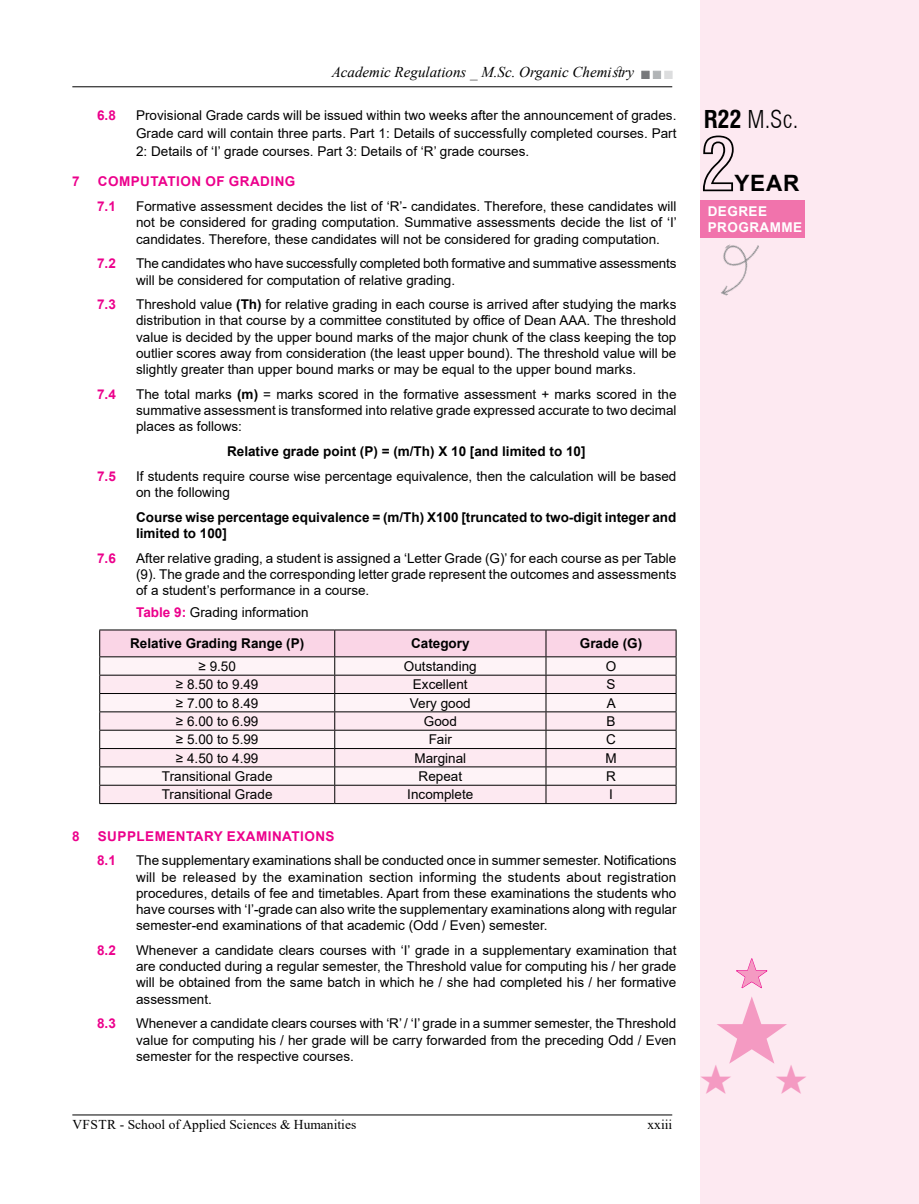
<style>
.page{position:relative;width:919px;height:1204px;background:#fff}
.page>*{position:absolute;margin:0;border:0;box-sizing:border-box;transform-origin:0 0}
.t1{font:73.5px "Swiss 721 BT Bold Condensed Outline";color:#000}
.t2{font:36.75px "Zapf Dingbats IT Cby BT";color:#f49ac2}
.t3{font:300 condensed 24px "Swiss 721 BT";color:#000}
.t4{font:700 22.5px "Arial";color:#000}
.t5{font:italic 15px "Times New Roman";color:#000}
.t6{font:13.5px/16.2px "Arial";color:#000;text-align:justify}
.t7{font:700 13.5px/16.2px "Arial";color:#000}
.t8{font:700 13.5px "Arial";letter-spacing:.035em;color:#ec008c}
.t9{font:13.5px "Times New Roman";color:#000}
.t10{font:700 13.5px/16.2px "Arial";letter-spacing:.035em;color:#fff}
.s1{font-weight:700}
.s2{font-weight:700;color:#ec008c}
</style>
<div class="page">
<div style="left:700px;top:0;width:218px;height:1203px;background:#fde9f1"></div>
<div style="left:700px;top:200px;width:104px;height:38px;background:#f173ac"></div>
<img style="left:721px;top:244px;width:38px;height:52px">
<hr style="left:72px;top:1114px;width:600px;height:1px;background:#000">
<hr style="left:72px;top:86px;width:600px;height:1px;background:#000">
<div style="left:641px;top:71px;width:8px;height:8px;background:#77787b;border:1px solid #77787b"></div>
<div style="left:653px;top:71px;width:7px;height:8px;background:#b1b4b6"></div>
<div style="left:664px;top:71px;width:8px;height:8px;background:#dcddde"></div>
<hr style="left:99px;top:629px;width:236px;height:1px;background:#000">
<hr style="left:335px;top:629px;width:211px;height:1px;background:#000">
<hr style="left:546px;top:629px;width:130px;height:1px;background:#000">
<svg style="left:99px;top:630px;width:577px;height:173px"></svg>
<hr style="left:99px;top:803px;width:236px;height:1px;background:#000">
<hr style="left:335px;top:803px;width:211px;height:1px;background:#000">
<hr style="left:546px;top:803px;width:130px;height:1px;background:#000">
<svg style="left:736px;top:958px;width:32px;height:31px"></svg>
<p class="t5" style="left:332px;top:62px;width:304px">Academic Regulations _ M.Sc. Organic Chemistry</p>
<p class="t8" style="left:97px;top:106px;width:20px">6.8</p>
<p class="t6" style="left:136px;top:107px;width:541px;line-height:18px">Provisional Grade cards will be issued within two weeks after the announcement of grades.<br>Grade card will contain three parts. Part 1: Details of successfully completed courses. Part 2: Details of ‘I’ grade courses. Part 3: Details of ‘R’ grade courses.</p>
<p class="t8" style="left:72px;top:172px;width:9px">7</p>
<p class="t8" style="left:98px;top:172px;width:52px">COMPUTATION</p>
<p class="t8" style="left:205px;top:172px;width:74px">OF GRADING</p>
<p class="t8" style="left:97px;top:197px;width:20px">7.1</p>
<p class="t6" style="left:136px;top:198px;width:542px">Formative assessment decides the list of ‘R’- candidates. Therefore, these candidates will not be considered for grading computation. Summative assessments decide the list of ‘I’ candidates. Therefore, these candidates will not be considered for grading computation.</p>
<p class="t8" style="left:97px;top:254px;width:20px">7.2</p>
<p class="t6" style="left:136px;top:255px;width:542px">The candidates who have successfully completed both formative and summative assessments will be considered for computation of relative grading.</p>
<p class="t8" style="left:97px;top:295px;width:20px">7.3</p>
<p class="t6" style="left:136px;top:296px;width:542px">Threshold value <span class="s1">(Th)</span> for relative grading in each course is arrived after studying the marks distribution in that course by a committee constituted by office of Dean AAA. The threshold value is decided by the upper bound marks of the major chunk of the class keeping the top outlier scores away from consideration (the least upper bound). The threshold value will be slightly greater than upper bound marks or may be equal to the upper bound marks.</p>
<p class="t8" style="left:97px;top:384px;width:20px">7.4</p>
<p class="t6" style="left:136px;top:386px;width:542px">The total marks <span class="s1">(m)</span> = marks scored in the formative assessment + marks scored in the summative assessment is transformed into relative grade expressed accurate to two decimal places as follows:</p>
<p class="t7" style="left:227px;top:443px;width:360px">Relative grade point (P) = (m/Th) X 10 [and limited to 10]</p>
<p class="t8" style="left:97px;top:466px;width:20px">7.5</p>
<p class="t6" style="left:136px;top:467px;width:541px">If students require course wise percentage equivalence, then the calculation will be based on the following</p>
<p class="t7" style="left:136px;top:509px;width:541px">Course wise percentage equivalence = (m/Th) X100 [truncated to two-digit integer and limited to 100]</p>
<p class="t6" style="left:136px;top:549px;width:541px;text-indent:-39px"><span class="s2">7.6</span> After relative grading, a student is assigned a ‘Letter Grade (G)’ for each course as per Table (9). The grade and the corresponding letter grade represent the outcomes and assessments of a student’s performance in a course.</p>
<p class="t6" style="left:136px;top:604px;width:174px"><span class="s2">Table 9:</span> Grading information</p>
<p class="t7" style="left:130px;top:635px;width:176px">Relative Grading Range (P)</p>
<p class="t7" style="left:411px;top:635px;width:60px">Category</p>
<p class="t7" style="left:580px;top:635px;width:64px">Grade (G)</p>
<p class="t6" style="left:198px;top:658px;width:39px">≥ 9.50</p>
<p class="t6" style="left:404px;top:658px;width:74px">Outstanding</p>
<p class="t6" style="left:605px;top:658px;width:12px">O</p>
<p class="t6" style="left:176px;top:676px;width:84px">≥ 8.50 to 9.49</p>
<p class="t6" style="left:413px;top:676px;width:56px">Excellent</p>
<p class="t6" style="left:606px;top:676px;width:9px">S</p>
<p class="t6" style="left:176px;top:694px;width:84px">≥ 7.00 to 8.49</p>
<p class="t6" style="left:410px;top:694px;width:62px">Very good</p>
<p class="t6" style="left:607px;top:694px;width:11px">A</p>
<p class="t6" style="left:176px;top:713px;width:84px">≥ 6.00 to 6.99</p>
<p class="t6" style="left:424px;top:713px;width:35px">Good</p>
<p class="t6" style="left:606px;top:713px;width:9px">B</p>
<p class="t6" style="left:176px;top:731px;width:84px">≥ 5.00 to 5.99</p>
<p class="t6" style="left:428px;top:731px;width:25px">Fair</p>
<p class="t6" style="left:606px;top:731px;width:11px">C</p>
<p class="t6" style="left:176px;top:749px;width:84px">≥ 4.50 to 4.99</p>
<p class="t6" style="left:414px;top:749px;width:53px">Marginal</p>
<p class="t6" style="left:605px;top:749px;width:13px">M</p>
<p class="t6" style="left:162px;top:768px;width:112px">Transitional Grade</p>
<p class="t6" style="left:418px;top:768px;width:45px">Repeat</p>
<p class="t6" style="left:606px;top:768px;width:11px">R</p>
<p class="t6" style="left:162px;top:786px;width:112px">Transitional Grade</p>
<p class="t6" style="left:407px;top:786px;width:68px">Incomplete</p>
<p class="t6" style="left:609px;top:786px;width:5px">I</p>
<p class="t8" style="left:72px;top:826px;width:21px">8 SU</p>
<p class="t8" style="left:117px;top:826px;width:59px">PPLEMENTA</p>
<p class="t8" style="left:204px;top:826px;width:73px">RY EXAMINATIONS</p>
<p class="t8" style="left:97px;top:851px;width:20px">8.1</p>
<p class="t6" style="left:136px;top:852px;width:542px">The supplementary examinations shall be conducted once in summer semester. Notifications will be released by the examination section informing the students about registration procedures, details of fee and timetables. Apart from these examinations the students who have courses with ‘I’-grade can also write the supplementary examinations along with regular semester-end examinations of that academic (Odd / Even) semester.</p>
<p class="t8" style="left:97px;top:940px;width:20px">8.2</p>
<p class="t6" style="left:136px;top:942px;width:541px">Whenever a candidate clears courses with ‘I’ grade in a supplementary examination that are conducted during a regular semester, the Threshold value for computing his / her grade will be obtained from the same batch in which he / she had completed his / her formative assessment.</p>
<p class="t8" style="left:97px;top:1014px;width:20px">8.3</p>
<p class="t6" style="left:136px;top:1015px;width:542px">Whenever a candidate clears courses with ‘R’ / ‘I’ grade in a summer semester, the Threshold value for computing his / her grade will be carry forwarded from the preceding Odd / Even semester for the respective courses.</p>
<p class="t9" style="left:72px;top:1115px;width:285px">VFSTR - School of Applied Sciences &amp; Humanities</p>
<p class="t9" style="left:647px;top:1115px;width:26px">xxiii</p>
<h3 class="t3" style="left:703px;top:104px;width:96px"><span class="s1">R22</span> M.Sc.</h3>
<h1 class="t1" style="left:699px;top:119px;width:38px">2</h1>
<h3 class="t4" style="left:734px;top:167px;width:66px">Year</h3>
<p class="t10" style="left:707px;top:203px;width:96px">Degree<br>Programme</p>
<h2 class="t2" style="left:699px;top:1061px;width:109px">★★★</h2>
</div>
